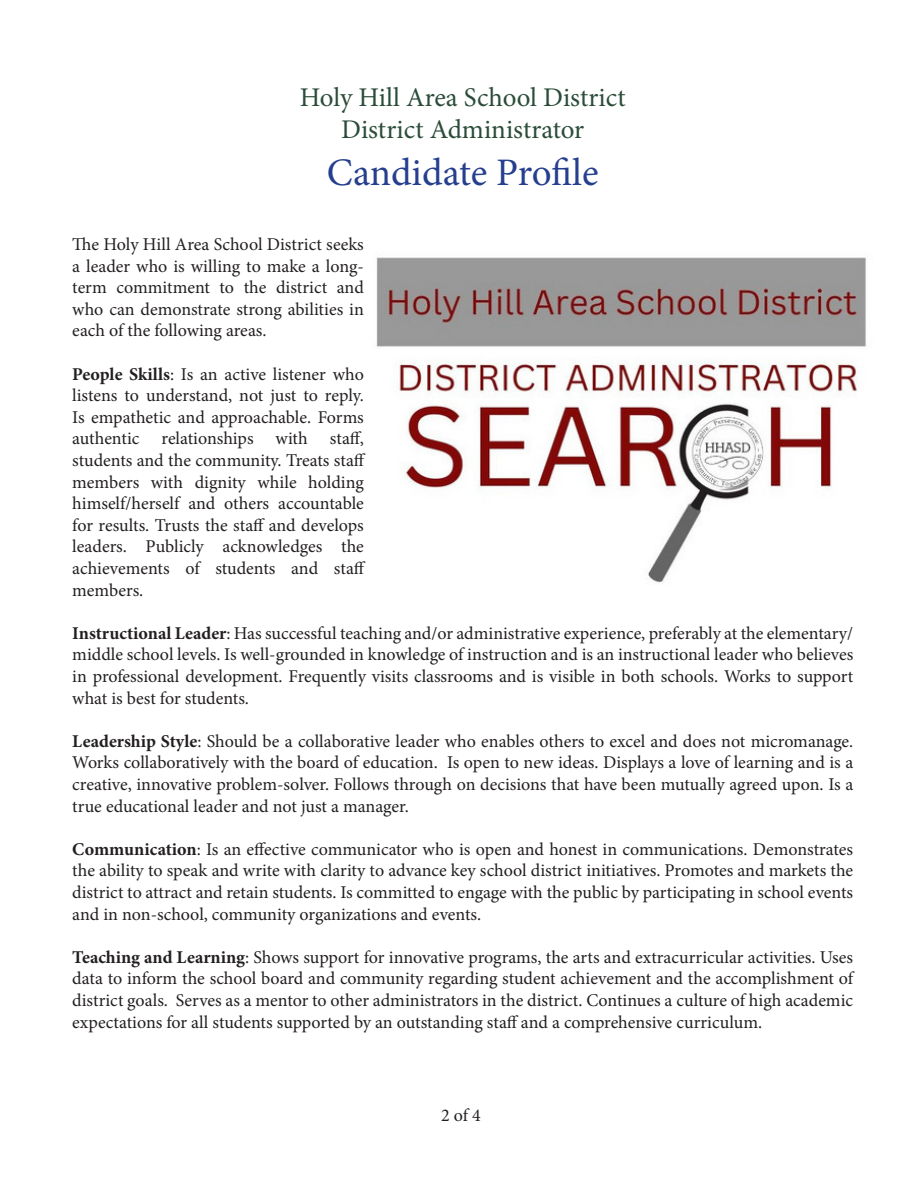
<style>
.page{position:relative;width:918px;height:1188px;background:#fff}
.page>*{position:absolute;margin:0;border:0;box-sizing:border-box;transform-origin:0 0}
.t1{font:39px "Minion Pro";letter-spacing:-.005em;color:#253f8e}
.t2{font:27px "Minion Pro";color:#2b4c39}
.t3{font:18px/21.6px "Minion Pro";letter-spacing:-.005em;color:#231f20;text-align:justify}
.s1{font-weight:700}
</style>
<div class="page">
<img style="left:376px;top:257px;width:490px;height:326px">
<p class="t2" style="left:300px;top:79px;width:327px">Holy Hill Area School District</p>
<p class="t2" style="left:341px;top:112px;width:245px">District Administrator</p>
<p class="t1" style="left:327px;top:147px;width:273px">Candidate Profile</p>
<p class="t3" style="left:72px;top:234px;width:293px">The Holy Hill Area School District seeks a leader who is willing to make a long&shy;term commitment to the district and who can demonstrate strong abilities in each of the following areas.</p>
<p class="t3" style="left:72px;top:363px;width:295px"><span class="s1">People Skills</span>: Is an active listener who listens to understand, not just to reply.<br>Is empathetic and approachable. Forms authentic relationships with staff, students and the community. Treats staff members with dignity while holding himself/herself and others accountable for results. Trusts the staff and develops leaders. Publicly acknowledges the achievements of students and staff members.</p>
<p class="t3" style="left:72px;top:622px;width:783px"><span class="s1">Instructional Leader</span>: Has successful teaching and/or administrative experience, preferably at the elementary/ middle school levels. Is well-grounded in knowledge of instruction and is an instructional leader who believes in professional development. Frequently visits classrooms and is visible in both schools. Works to support what is best for students.</p>
<p class="t3" style="left:72px;top:730px;width:782px"><span class="s1">Leadership Style</span>: Should be a collaborative leader who enables others to excel and does not micromanage.<br>Works collaboratively with the board of education. Is open to new ideas. Displays a love of learning and is a creative, innovative problem-solver. Follows through on decisions that have been mutually agreed upon. Is a true educational leader and not just a manager.</p>
<p class="t3" style="left:72px;top:838px;width:782px"><span class="s1">Communication</span>: Is an effective communicator who is open and honest in communications. Demonstrates the ability to speak and write with clarity to advance key school district initiatives. Promotes and markets the district to attract and retain students. Is committed to engage with the public by participating in school events and in non-school, community organizations and events.</p>
<p class="t3" style="left:72px;top:946px;width:782px"><span class="s1">Teaching and Learning</span>: Shows support for innovative programs, the arts and extracurricular activities. Uses data to inform the school board and community regarding student achievement and the accomplishment of district goals. Serves as a mentor to other administrators in the district. Continues a culture of high academic expectations for all students supported by an outstanding staff and a comprehensive curriculum.</p>
<p class="t3" style="left:441px;top:1105px;width:41px">2 of 4</p>
</div>
